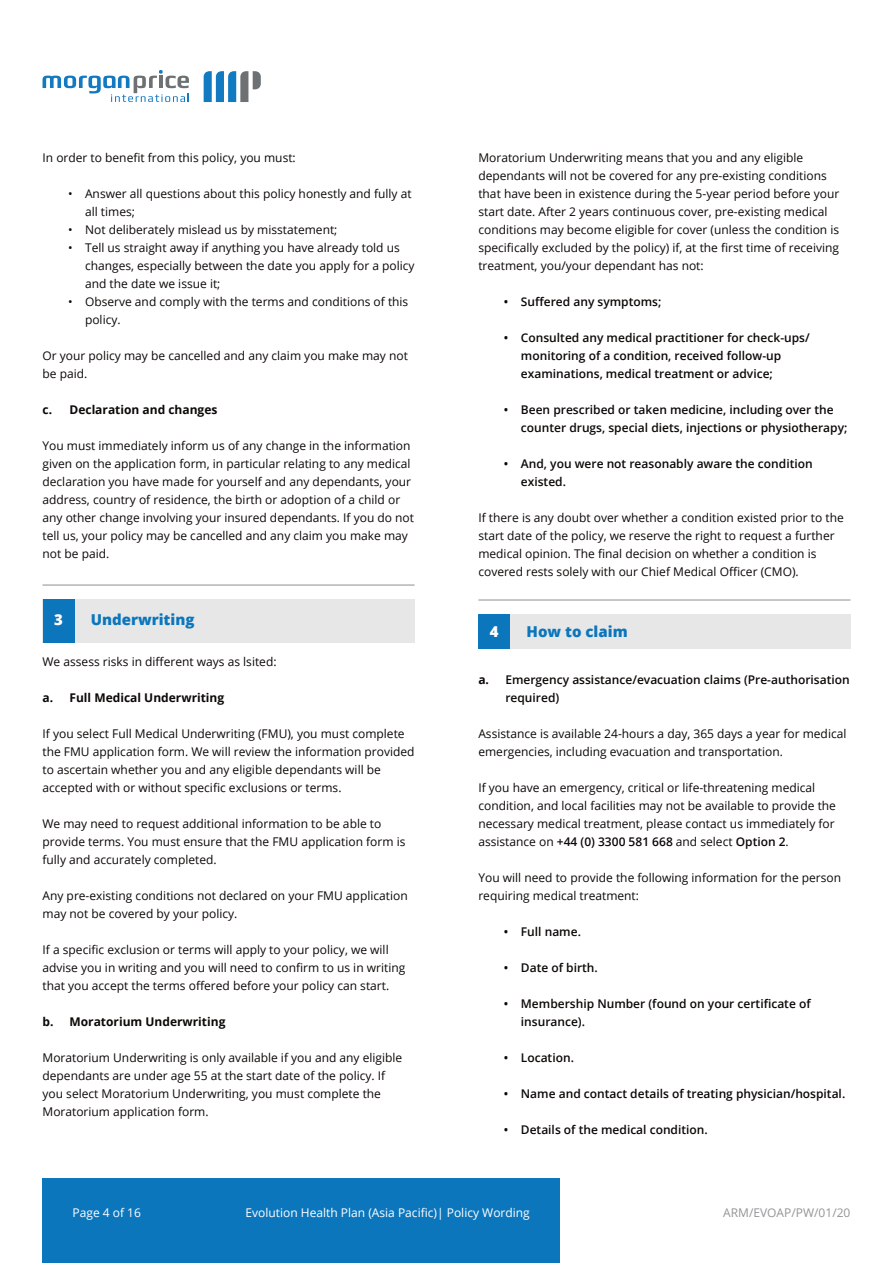
<style>
.page{position:relative;width:893px;height:1263px;background:#fff}
.page>*{position:absolute;margin:0;border:0;box-sizing:border-box;transform-origin:0 0}
.t1{font:800 15px "Open Sans";color:#0c76bd}
.t2{font:800 15px "Open Sans";color:#fff}
.Main_text_body{font:12px/18px "Open Sans";color:#0c0806}
.Main_text_body-2{font:600 12px/18px "Open Sans";color:#0c0806}
.t3{font:700 12px "Open Sans";color:#0c0806}
.t4{font:12px "Open Sans";color:#fff}
.t5{font:12px "Open Sans";color:#939598}
.s1{font-weight:700}
.s2{font-weight:400}
</style>
<div class="page">
<div style="left:43px;top:1178px;width:517px;height:85px;background:#0c76bd"></div>
<svg style="left:43px;top:70px;width:146px;height:32px"></svg>
<svg style="left:204px;top:71px;width:57px;height:31px"></svg>
<div style="left:478px;top:614px;width:372px;height:35px;background:#e6e7e6"></div>
<div style="left:478px;top:614px;width:32px;height:35px;background:#0c76bd"></div>
<div style="left:43px;top:599px;width:372px;height:43px;background:#e6e7e6"></div>
<div style="left:43px;top:599px;width:31px;height:43px;background:#0c76bd"></div>
<hr style="left:43px;top:584px;width:372px;height:2px;background:#939598">
<hr style="left:478px;top:599px;width:372px;height:1px;background:#939598">
<p class="Main_text_body" style="left:43px;top:148px;width:255px">In order to benefit from this policy, you must:</p>
<p class="Main_text_body" style="left:85px;top:184px;width:328px;text-indent:-17px">• Answer all questions about this policy honestly and fully at all times;</p>
<p class="Main_text_body" style="left:68px;top:220px;width:271px">• Not deliberately mislead us by misstatement;</p>
<p class="Main_text_body" style="left:85px;top:238px;width:331px;text-indent:-17px">• Tell us straight away if anything you have already told us changes, especially between the date you apply for a policy and the date we issue it;</p>
<p class="Main_text_body" style="left:85px;top:292px;width:325px;text-indent:-17px">• Observe and comply with the terms and conditions of this policy.</p>
<p class="Main_text_body" style="left:43px;top:346px;width:367px">Or your policy may be cancelled and any claim you make may not</p>
<p class="Main_text_body" style="left:43px;top:364px;width:46px">be paid.</p>
<p class="t3" style="left:43px;top:401px;width:176px">c. Declaration and changes</p>
<p class="Main_text_body" style="left:43px;top:436px;width:370px">You must immediately inform us of any change in the information</p>
<p class="Main_text_body" style="left:43px;top:454px;width:370px">given on the application form, in particular relating to any medical</p>
<p class="Main_text_body" style="left:43px;top:472px;width:370px">declaration you have made for yourself and any dependants, your</p>
<p class="Main_text_body" style="left:43px;top:490px;width:359px">address, country of residence, the birth or adoption of a child or</p>
<p class="Main_text_body" style="left:43px;top:508px;width:373px">any other change involving your insured dependants. If you do not</p>
<p class="Main_text_body" style="left:43px;top:526px;width:367px">tell us, your policy may be cancelled and any claim you make may</p>
<p class="Main_text_body" style="left:43px;top:544px;width:68px">not be paid.</p>
<p class="t2" style="left:54px;top:608px;width:10px">3</p>
<p class="t1" style="left:91px;top:608px;width:105px">Underwriting</p>
<p class="Main_text_body" style="left:43px;top:652px;width:236px">We assess risks in different ways as lsited:</p>
<p class="t3" style="left:43px;top:689px;width:183px">a. Full Medical Underwriting</p>
<p class="Main_text_body" style="left:43px;top:724px;width:364px">If you select Full Medical Underwriting (FMU), you must complete</p>
<p class="Main_text_body" style="left:43px;top:742px;width:374px">the FMU application form. We will review the information provided</p>
<p class="Main_text_body" style="left:43px;top:760px;width:340px">to ascertain whether you and any eligible dependants will be</p>
<p class="Main_text_body" style="left:43px;top:778px;width:300px">accepted with or without specific exclusions or terms.</p>
<p class="Main_text_body" style="left:43px;top:814px;width:364px">We may need to request additional information to be able to provide terms. You must ensure that the FMU application form is fully and accurately completed.</p>
<p class="Main_text_body" style="left:43px;top:886px;width:367px">Any pre-existing conditions not declared on your FMU application</p>
<p class="Main_text_body" style="left:43px;top:904px;width:196px">may not be covered by your policy.</p>
<p class="Main_text_body" style="left:43px;top:940px;width:348px">If a specific exclusion or terms will apply to your policy, we will</p>
<p class="Main_text_body" style="left:43px;top:958px;width:364px">advise you in writing and you will need to confirm to us in writing</p>
<p class="Main_text_body" style="left:43px;top:976px;width:348px">that you accept the terms offered before your policy can start.</p>
<p class="t3" style="left:43px;top:1013px;width:184px">b. Moratorium Underwriting</p>
<p class="Main_text_body" style="left:43px;top:1048px;width:361px">Moratorium Underwriting is only available if you and any eligible</p>
<p class="Main_text_body" style="left:43px;top:1066px;width:344px">dependants are under age 55 at the start date of the policy. If</p>
<p class="Main_text_body" style="left:43px;top:1084px;width:340px">you select Moratorium Underwriting, you must complete the</p>
<p class="Main_text_body" style="left:43px;top:1102px;width:168px">Moratorium application form.</p>
<p class="Main_text_body" style="left:478px;top:148px;width:326px">Moratorium Underwriting means that you and any eligible</p>
<p class="Main_text_body" style="left:478px;top:166px;width:350px">dependants will not be covered for any pre-existing conditions</p>
<p class="Main_text_body" style="left:478px;top:184px;width:362px">that have been in existence during the 5-year period before your</p>
<p class="Main_text_body" style="left:478px;top:202px;width:351px">start date. After 2 years continuous cover, pre-existing medical</p>
<p class="Main_text_body" style="left:478px;top:220px;width:362px">conditions may become eligible for cover (unless the condition is</p>
<p class="Main_text_body" style="left:478px;top:238px;width:362px">specifically excluded by the policy) if, at the first time of receiving</p>
<p class="Main_text_body" style="left:478px;top:256px;width:227px">treatment, you/your dependant has not:</p>
<p class="Main_text_body-2" style="left:504px;top:292px;width:159px">• Suffered any symptoms;</p>
<p class="Main_text_body-2" style="left:521px;top:328px;width:290px;text-indent:-17px">• Consulted any medical practitioner for check-ups/ monitoring of a condition, received follow-up examinations, medical treatment or advice;</p>
<p class="Main_text_body-2" style="left:521px;top:400px;width:328px;text-indent:-17px">• Been prescribed or taken medicine, including over the counter drugs, special diets, injections or physiotherapy;</p>
<p class="Main_text_body-2" style="left:521px;top:454px;width:293px;text-indent:-17px">• And, you were not reasonably aware the condition existed.</p>
<p class="Main_text_body" style="left:478px;top:508px;width:367px">If there is any doubt over whether a condition existed prior to the start date of the policy, we reserve the right to request a further medical opinion. The final decision on whether a condition is covered rests solely with our Chief Medical Officer (CMO).</p>
<p class="t2" style="left:490px;top:620px;width:10px">4</p>
<p class="t1" style="left:527px;top:620px;width:103px">How to claim</p>
<p class="Main_text_body-2" style="left:505px;top:670px;width:346px;text-indent:-27px"><span class="s1">a.</span> Emergency assistance/evacuation claims (Pre-authorisation required)</p>
<p class="Main_text_body" style="left:478px;top:724px;width:370px">Assistance is available 24-hours a day, 365 days a year for medical</p>
<p class="Main_text_body" style="left:478px;top:742px;width:306px">emergencies, including evacuation and transportation.</p>
<p class="Main_text_body" style="left:478px;top:778px;width:338px">If you have an emergency, critical or life-threatening medical</p>
<p class="Main_text_body" style="left:478px;top:796px;width:359px">condition, and local facilities may not be available to provide the</p>
<p class="Main_text_body" style="left:478px;top:814px;width:358px">necessary medical treatment, please contact us immediately for</p>
<p class="Main_text_body-2" style="left:478px;top:832px;width:312px"><span class="s2">assistance on</span> +44 (0) 3300 581 668 <span class="s2">and select</span> Option 2<span class="s2">.</span></p>
<p class="Main_text_body" style="left:478px;top:868px;width:364px">You will need to provide the following information for the person</p>
<p class="Main_text_body" style="left:478px;top:886px;width:162px">requiring medical treatment:</p>
<p class="Main_text_body-2" style="left:504px;top:922px;width:79px">• Full name.</p>
<p class="Main_text_body-2" style="left:504px;top:958px;width:95px">• Date of birth.</p>
<p class="Main_text_body-2" style="left:521px;top:994px;width:291px;text-indent:-17px">• Membership Number (found on your certificate of insurance).</p>
<p class="Main_text_body-2" style="left:504px;top:1048px;width:72px">• Location.</p>
<p class="Main_text_body-2" style="left:504px;top:1084px;width:343px">• Name and contact details of treating physician/hospital.</p>
<p class="Main_text_body-2" style="left:504px;top:1120px;width:205px">• Details of the medical condition.</p>
<p class="t4" style="left:73px;top:1204px;width:70px">Page 4 of 16</p>
<p class="t4" style="left:246px;top:1204px;width:286px">Evolution Health Plan (Asia Pacific)| Policy Wording</p>
<p class="t5" style="left:723px;top:1204px;width:129px">ARM/EVOAP/PW/01/20</p>
</div>
